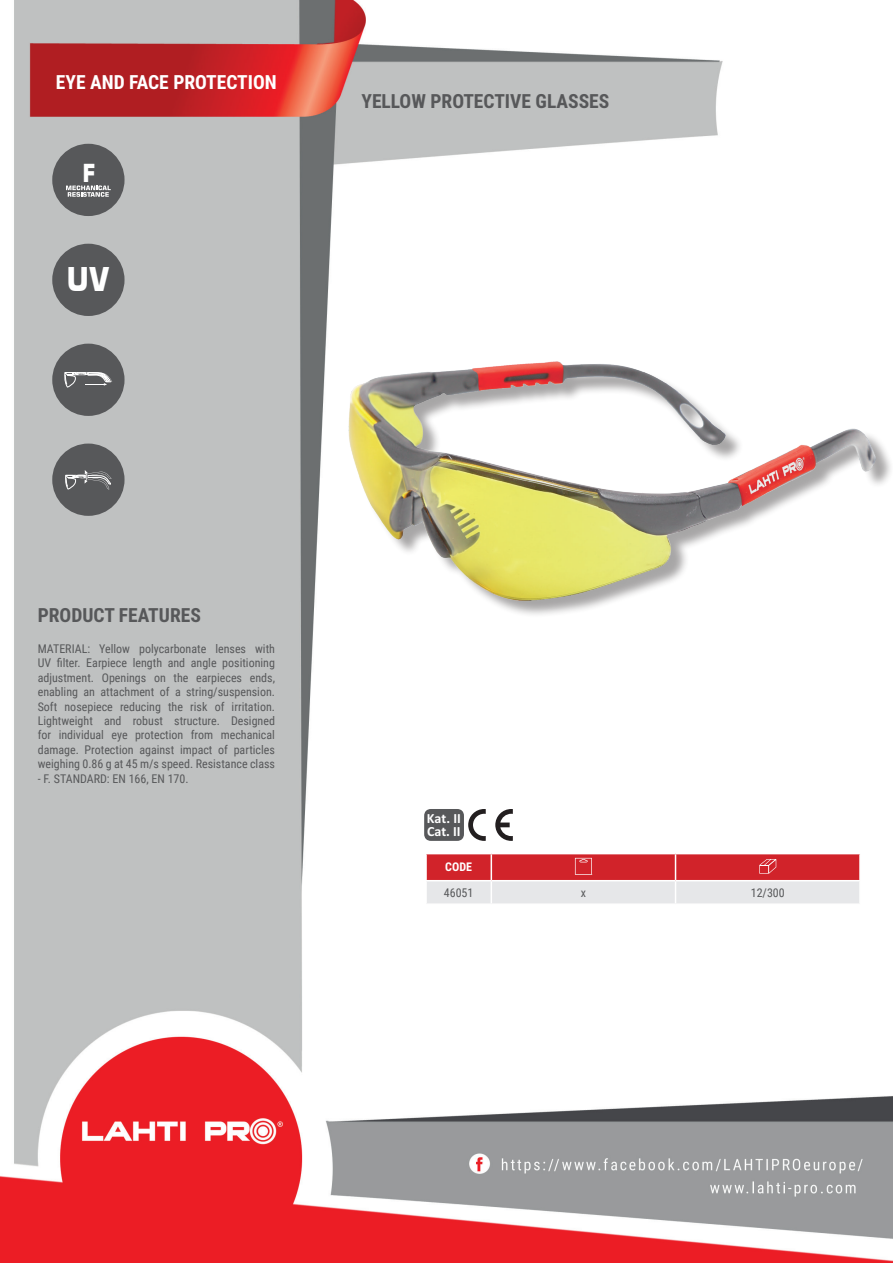
<style>
.page{position:relative;width:893px;height:1263px;background:#fff}
.page>*{position:absolute;margin:0;border:0;box-sizing:border-box;transform-origin:0 0}
.t1{font:700 32.7px "Square 721 BT";color:#fff;scale:.87 1}
.t2{font:700 24.75px "Square 721 BT";color:#fff;scale:.86 1}
.t3{font:700 19.5px "Roboto Condensed";color:#57585a}
.t4{font:700 19.5px "Roboto Condensed";color:#fff}
.t5{font:700 14.1px/12.9px "Calibri Profix";color:#fff}
.t6{font:12px/14.4px "Roboto Condensed";color:#57585a;text-align:justify}
.t7{font:700 12px "Roboto Condensed";color:#fff}
</style>
<div class="page">
<img style="left:0;top:0;width:893px;height:1263px">
<div style="left:52px;top:144px;width:73px;height:72px;background:#57585a;border-radius:50%"></div>
<div style="left:52px;top:244px;width:73px;height:72px;background:#57585a;border-radius:50%"></div>
<div style="left:52px;top:344px;width:73px;height:72px;background:#57585a;border-radius:50%"></div>
<div style="left:52px;top:444px;width:73px;height:72px;background:#57585a;border-radius:50%"></div>
<div style="left:351px;top:364px;width:542px;height:254px;background:#231f20;opacity:.4"></div>
<img style="left:349px;top:361px;width:527px;height:239px">
<hr style="left:425px;top:854px;width:2px;height:26px;background:#fff">
<hr style="left:425px;top:881px;width:2px;height:22px;background:#fff">
<hr style="left:859px;top:854px;width:2px;height:26px;background:#fff">
<hr style="left:859px;top:881px;width:2px;height:22px;background:#fff">
<hr style="left:675px;top:853px;width:186px;height:1px;background:#fff">
<hr style="left:425px;top:853px;width:66px;height:1px;background:#fff">
<hr style="left:425px;top:880px;width:66px;height:1px;background:#fff">
<hr style="left:675px;top:880px;width:186px;height:1px;background:#fff">
<hr style="left:425px;top:903px;width:66px;height:2px;background:#fff">
<hr style="left:491px;top:903px;width:184px;height:2px;background:#fff">
<hr style="left:675px;top:903px;width:186px;height:2px;background:#fff">
<svg style="left:426px;top:853px;width:434px;height:51px"></svg>
<div style="left:424px;top:809px;width:40px;height:32px;background:#57585a;border-radius:7px"></div>
<svg style="left:495px;top:809px;width:18px;height:32px"></svg>
<svg style="left:468px;top:809px;width:18px;height:32px"></svg>
<svg style="left:66px;top:185px;width:45px;height:12px"></svg>
<div style="left:62px;top:366px;width:53px;height:27px;border:1px solid #57585a;border-radius:6px"></div>
<svg style="left:64px;top:372px;width:48px;height:16px"></svg>
<div style="left:62px;top:466px;width:53px;height:27px;border:1px solid #57585a;border-radius:6px"></div>
<svg style="left:65px;top:470px;width:46px;height:19px"></svg>
<h3 class="t4" style="left:56px;top:69px;width:222px">EYE AND FACE PROTECTION</h3>
<h2 class="t2" style="left:83px;top:158px;width:17px">F</h2>
<h1 class="t1" style="left:67px;top:259px;width:51px">UV</h1>
<h3 class="t3" style="left:361px;top:88px;width:249px">YELLOW PROTECTIVE GLASSES</h3>
<h3 class="t3" style="left:38px;top:601px;width:165px">PRODUCT FEATURES</h3>
<p class="t6" style="left:38px;top:641px;width:239px">MATERIAL: Yellow polycarbonate lenses with UV filter. Earpiece length and angle positioning adjustment. Openings on the earpieces ends, enabling an attachment of a string/suspension.<br>Soft nosepiece reducing the risk of irritation.<br>Lightweight and robust structure. Designed for individual eye protection from mechanical damage. Protection against impact of particles weighing 0.86 g at 45 m/s speed. Resistance class</p>
<p class="t6" style="left:38px;top:771px;width:152px">- F. STANDARD: EN 166, EN 170.</p>
<p class="t5" style="left:427px;top:811px;width:35px">Kat. II<br>Cat. II</p>
<p class="t7" style="left:445px;top:859px;width:28px">CODE</p>
<p class="t6" style="left:444px;top:885px;width:31px">46051</p>
<p class="t6" style="left:581px;top:885px;width:7px">x</p>
<p class="t6" style="left:751px;top:885px;width:36px">12/300</p>
</div>
